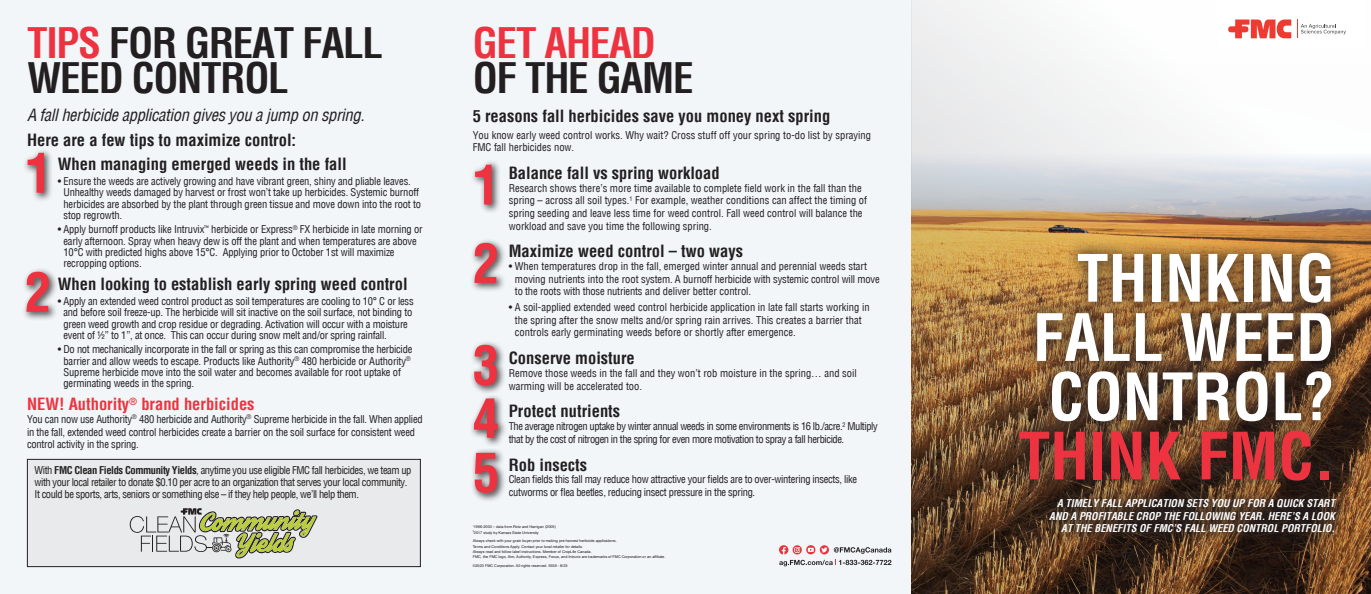
<style>
.page{position:relative;width:1371px;height:594px;background:#fff}
.page>*{position:absolute;margin:0;border:0;box-sizing:border-box;transform-origin:0 0}
.t1{font:700 condensed 63.6px/59.2px "Helvetica";color:#fff;text-align:justify}
.t2{font:700 condensed 63.6px "Helvetica";color:#ee3340}
.t3{font:700 condensed 53.18px/53.6px "Helvetica";color:#ee3340}
.t4{font:700 condensed 41.1px/35.2px "Helvetica";letter-spacing:-.03em;color:#231f20}
.t5{font:700 condensed 41.1px "Helvetica";letter-spacing:-.03em;color:#ee3340}
.t6{font:700 condensed 16.5px/24.9px "Helvetica";color:#231f20}
.t7{font:italic condensed 16.5px "Helvetica";letter-spacing:-.02em;color:#231f20}
.t8{font:700 condensed 16.5px "Helvetica";color:#ee3340}
.t9{font:500 condensed 10.5px/12.6px "Helvetica";letter-spacing:-.015em;color:#231f20}
.t10{font:500 condensed 10.5px/12px "Helvetica";letter-spacing:-.04em;color:#231f20}
.t11{font:italic 700 condensed 10.5px/12.6px "Helvetica";color:#fff;text-align:right}
.t12{font:3.82px/5.3px "Helvetica";color:#231f20}
.s1{color:#ee3340}
.s2{font-weight:700}
</style>
<div class="page">
<div style="left:0;top:0;width:911px;height:594px;background:#f2f6f9"></div>
<div style="left:470px;top:160px;width:31px;height:54px;background:#231f20;opacity:.75"></div>
<div style="left:23px;top:148px;width:31px;height:54px;background:#231f20;opacity:.75"></div>
<div style="left:470px;top:238px;width:36px;height:55px;background:#231f20;opacity:.75"></div>
<div style="left:22px;top:267px;width:37px;height:54px;background:#231f20;opacity:.75"></div>
<div style="left:469px;top:340px;width:37px;height:55px;background:#231f20;opacity:.75"></div>
<div style="left:469px;top:394px;width:38px;height:53px;background:#231f20;opacity:.75"></div>
<div style="left:470px;top:448px;width:37px;height:55px;background:#231f20;opacity:.75"></div>
<img style="left:911px;top:0;width:459px;height:594px">
<svg style="left:1215px;top:0;width:149px;height:50px"></svg>
<div style="left:1004px;top:238px;width:342px;height:258px;background:#231f20;opacity:.75"></div>
<div style="left:1034px;top:483px;width:317px;height:65px;background:#231f20;opacity:.75"></div>
<div style="left:27px;top:459px;width:393px;height:108px;background:#e9eaeb"></div>
<div style="left:27px;top:459px;width:394px;height:108px;border:1px solid #231f20"></div>
<svg style="left:130px;top:508px;width:187px;height:51px"></svg>
<svg style="left:779px;top:545px;width:112px;height:21px"></svg>
<h3 class="t4" style="left:27px;top:28px;width:357px"><span class="s1">TIPS</span> FOR GREAT FALL<br>WEED CONTROL</h3>
<h3 class="t7" style="left:27px;top:107px;width:339px">A fall herbicide application gives you a jump on spring.</h3>
<h3 class="t6" style="left:58px;top:128px;width:290px;text-indent:-31px">Here are a few tips to maximize control:<br>When managing emerged weeds in the fall</h3>
<p class="t9" style="left:64px;top:176px;width:359px;line-height:11.2px;text-indent:-6px">• Ensure the weeds are actively growing and have vibrant green, shiny and pliable leaves.<br>Unhealthy weeds damaged by harvest or frost won’t take up herbicides. Systemic burnoff herbicides are absorbed by the plant through green tissue and move down into the root to stop regrowth.</p>
<p class="t9" style="left:63px;top:225px;width:361px;line-height:11.2px;text-indent:-6px">• Apply burnoff products like Intruvix<sup>™</sup> herbicide or Express<sup>®</sup> FX herbicide in late morning or early afternoon. Spray when heavy dew is off the plant and when temperatures are above 10°C with predicted highs above 15°C. Applying prior to October 1st will maximize recropping options.</p>
<h3 class="t6" style="left:58px;top:273px;width:351px">When looking to establish early spring weed control</h3>
<p class="t9" style="left:63px;top:296px;width:352px;line-height:11.2px;text-indent:-6px">• Apply an extended weed control product as soil temperatures are cooling to 10° C or less and before soil freeze-up. The herbicide will sit inactive on the soil surface, not binding to green weed growth and crop residue or degrading. Activation will occur with a moisture event of ½” to 1”, at once. This can occur during snow melt and/or spring rainfall.</p>
<p class="t9" style="left:63px;top:345px;width:350px;line-height:11.2px;text-indent:-6px">• Do not mechanically incorporate in the fall or spring as this can compromise the herbicide barrier and allow weeds to escape. Products like Authority<sup>®</sup> 480 herbicide or Authority<sup>® </sup>Supreme herbicide move into the soil water and becomes available for root uptake of germinating weeds in the spring.</p>
<h3 class="t8" style="left:27px;top:396px;width:229px">NEW! Authority<sup>®</sup> brand herbicides</h3>
<p class="t9" style="left:27px;top:414px;width:397px">You can now use Authority<sup>®</sup> 480 herbicide and Authority<sup>®</sup> Supreme herbicide in the fall. When applied in the fall, extended weed control herbicides create a barrier on the soil surface for consistent weed control activity in the spring.</p>
<h3 class="t5" style="left:472px;top:23px;width:185px">GET AHEAD</h3>
<h3 class="t4" style="left:472px;top:63px;width:222px">OF THE GAME</h3>
<h3 class="t6" style="left:472px;top:105px;width:359px">5 reasons fall herbicides save you money next spring</h3>
<p class="t9" style="left:472px;top:129px;width:400px">You know early weed control works. Why wait? Cross stuff off your spring to-do list by spraying<br>FMC fall herbicides now.</p>
<h3 class="t6" style="left:509px;top:162px;width:212px">Balance fall vs spring workload</h3>
<p class="t9" style="left:509px;top:182px;width:360px">Research shows there’s more time available to complete field work in the fall than the spring – across all soil types.<sup>1</sup> For example, weather conditions can affect the timing of spring seeding and leave less time for weed control. Fall weed control will balance the workload and save you time the following spring.</p>
<h3 class="t6" style="left:509px;top:240px;width:236px">Maximize weed control – two ways</h3>
<p class="t9" style="left:515px;top:261px;width:366px;text-indent:-6px">• When temperatures drop in the fall, emerged winter annual and perennial weeds start moving nutrients into the root system. A burnoff herbicide with systemic control will move to the roots with those nutrients and deliver better control.</p>
<p class="t9" style="left:515px;top:302px;width:356px;text-indent:-6px">• A soil-applied extended weed control herbicide application in late fall starts working in the spring after the snow melts and/or spring rain arrives. This creates a barrier that controls early germinating weeds before or shortly after emergence.</p>
<h3 class="t6" style="left:509px;top:347px;width:128px">Conserve moisture</h3>
<p class="t9" style="left:509px;top:368px;width:349px">Remove those weeds in the fall and they won’t rob moisture in the spring… and soil warming will be accelerated too.</p>
<h3 class="t6" style="left:508px;top:400px;width:113px">Protect nutrients</h3>
<p class="t10" style="left:508px;top:421px;width:370px;line-height:12.6px">The average nitrogen uptake by winter annual weeds in some environments is 16 lb./acre.<sup>2</sup> Multiply that by the cost of nitrogen in the spring for even more motivation to spray a fall herbicide.</p>
<h3 class="t6" style="left:509px;top:453px;width:80px">Rob insects</h3>
<p class="t9" style="left:509px;top:474px;width:350px">Clean fields this fall may reduce how attractive your fields are to over-wintering insects, like cutworms or flea beetles, reducing insect pressure in the spring.</p>
<h2 class="t3" style="left:25px;top:150px;width:28px">1</h2>
<h2 class="t3" style="left:472px;top:150px;width:28px;line-height:78.3px">1<br>2</h2>
<h2 class="t3" style="left:25px;top:269px;width:28px">2</h2>
<h2 class="t3" style="left:472px;top:342px;width:28px;text-align:justify">3<br>4<br>5</h2>
<p class="t10" style="left:34px;top:465px;width:378px">With <span class="s2">FMC Clean Fields Community Yields</span>, anytime you use eligible FMC fall herbicides, we team up with your local retailer to donate $0.10 per acre to an organization that serves your local community.<br>It could be sports, arts, seniors or something else – if they help people, we’ll help them.</p>
<p class="t12" style="left:472px;top:524px;width:85px"><sup>1</sup>1966-2003 – data from Rotz and Harrigan (2005)<br><sup>2</sup>2017 study by Kansas State University</p>
<p class="t12" style="left:472px;top:538px;width:194px">Always check with your grain buyer prior to making pre-harvest herbicide applications.<br>Terms and Conditions Apply. Contact your local retailer for details.<br>Always read and follow label instructions. Member of CropLife Canada.<br>FMC, the FMC logo, Aim, Authority, Express, Focus, and Intruvix are trademarks of FMC Corporation or an affiliate.</p>
<p class="t12" style="left:472px;top:563px;width:96px">©2023 FMC Corporation. All rights reserved. 5559 - 8/23</p>
<h1 class="t1" style="left:1032px;top:253px;width:304px;text-indent:44px">THINKING FALL WEED CONTROL?</h1>
<h1 class="t2" style="left:1018px;top:426px;width:318px">THINK FMC.</h1>
<p class="t11" style="left:1049px;top:498px;width:287px">A TIMELY FALL APPLICATION SETS YOU UP FOR A QUICK START<br>AND A PROFITABLE CROP THE FOLLOWING YEAR. HERE’S A LOOK<br>AT THE BENEFITS OF FMC’S FALL WEED CONTROL PORTFOLIO.</p>
</div>
